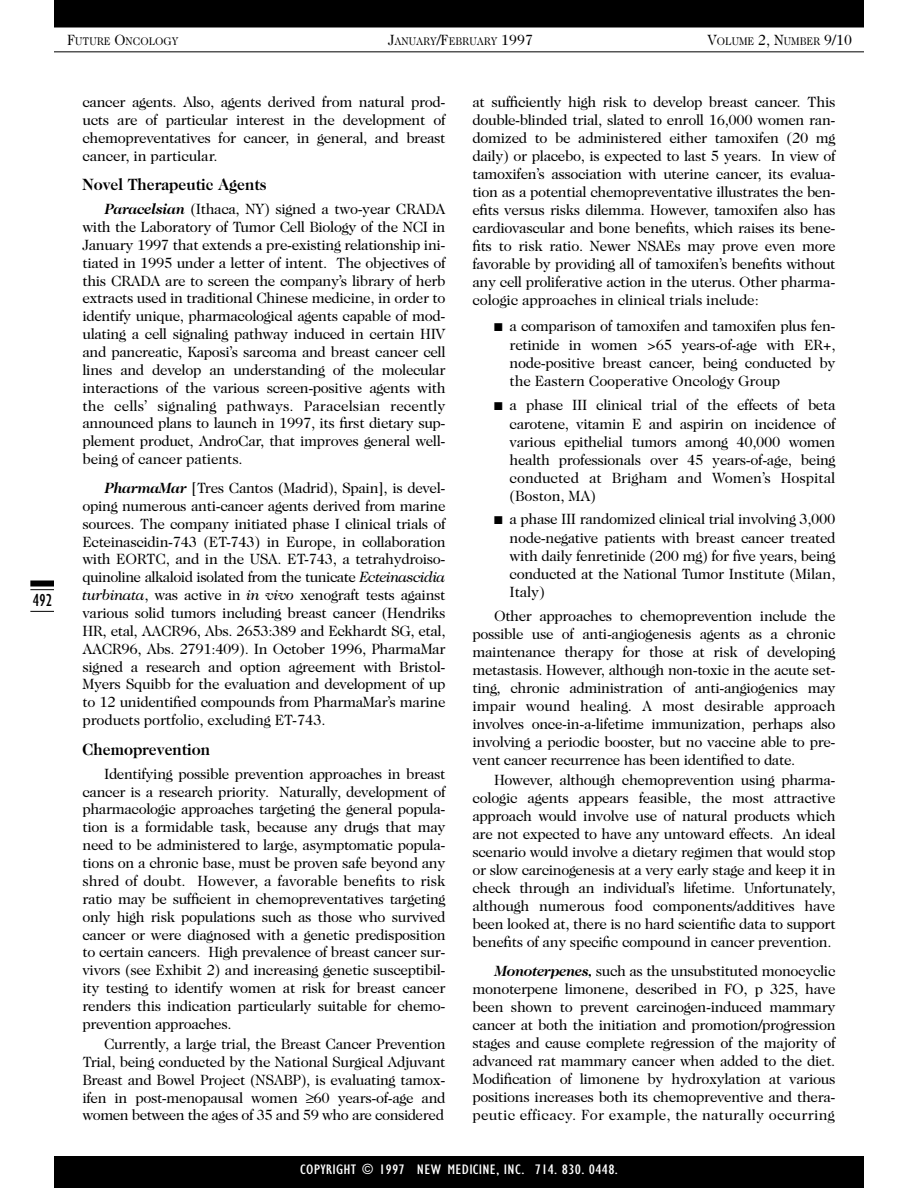
<style>
.page{position:relative;width:918px;height:1188px;background:#fff}
.page>*{position:absolute;margin:0;border:0;box-sizing:border-box;transform-origin:0 0}
.t1{font:condensed 18px "Gill Sans";color:#000}
.t2{font:700 16.5px "Caslon Two Twenty Four";color:#000;scale:.95 1}
.t3{font:15px/17.9px "Caslon Two Twenty Four";letter-spacing:-.02em;color:#000;text-align:justify}
.t4{font:condensed 14.25px "Gill Sans";letter-spacing:.015em;color:#fff;scale:1.2 1}
.t5{font:11.25px "Caslon Two Twenty Four";color:#000;scale:.95 1}
.s1{font-size:15px}
.s2{font-weight:700;font-style:italic}
.s3{font-style:italic}
</style>
<div class="page">
<div style="left:54px;top:1156px;width:810px;height:32px;background:#000"></div>
<div style="left:54px;top:0;width:810px;height:28px;background:#000"></div>
<hr style="left:54px;top:51px;width:810px;height:1px;background:#000">
<div style="left:30px;top:580px;width:24px;height:6px;background:#000"></div>
<svg style="left:30px;top:589px;width:24px;height:1px"></svg>
<svg style="left:30px;top:611px;width:24px;height:1px"></svg>
<p class="t5" style="left:67px;top:37px;width:119px"><span class="s1">F</span>UTURE <span class="s1">O</span>NCOLOGY</p>
<p class="t5" style="left:388px;top:37px;width:154px"><span class="s1">J</span>ANUARY<span class="s1">/F</span>EBRUARY <span class="s1">1997</span></p>
<p class="t5" style="left:707px;top:37px;width:154px"><span class="s1">V</span>OLUME <span class="s1">2, N</span>UMBER <span class="s1">9/10</span></p>
<p class="t1" style="left:33px;top:594px;width:21px">492</p>
<p class="t3" style="left:82px;top:94px;width:365px">cancer agents. Also, agents derived from natural prod&shy;ucts are of particular interest in the development of chemopreventatives for cancer, in general, and breast cancer, in particular.</p>
<p class="t2" style="left:82px;top:178px;width:195px">Novel Therapeutic Agents</p>
<p class="t3" style="left:82px;top:201px;width:365px;text-indent:22px"><span class="s2">Paracelsian</span> (Ithaca, NY) signed a two-year CRADA with the Laboratory of Tumor Cell Biology of the NCI in January 1997 that extends a pre-existing relationship ini&shy;tiated in 1995 under a letter of intent. The objectives of this CRADA are to screen the company’s library of herb extracts used in traditional Chinese medicine, in order to identify unique, pharmacological agents capable of mod&shy;ulating a cell signaling pathway induced in certain HIV and pancreatic, Kaposi’s sarcoma and breast cancer cell lines and develop an understanding of the molecular interactions of the various screen-positive agents with the cells’ signaling pathways. Paracelsian recently announced plans to launch in 1997, its first dietary sup&shy;plement product, AndroCar, that improves general well&shy;being of cancer patients.</p>
<p class="t3" style="left:82px;top:480px;width:365px;text-indent:22px"><span class="s2">PharmaMar</span> [Tres Cantos (Madrid), Spain], is devel&shy;oping numerous anti-cancer agents derived from marine sources. The company initiated phase I clinical trials of Ecteinascidin-743 (ET-743) in Europe, in collaboration with EORTC, and in the USA. ET-743, a tetrahydroiso&shy;quinoline alkaloid isolated from the tunicate <span class="s3">Ecteinascidia turbinata</span>, was active in <span class="s3">in vivo</span> xenograft tests against various solid tumors including breast cancer (Hendriks HR, etal, AACR96, Abs. 2653:389 and Eckhardt SG, etal, AACR96, Abs. 2791:409). In October 1996, PharmaMar signed a research and option agreement with Bristol-Myers Squibb for the evaluation and development of up to 12 unidentified compounds from PharmaMar’s marine products portfolio, excluding ET-743.</p>
<p class="t2" style="left:82px;top:743px;width:136px">Chemoprevention</p>
<p class="t3" style="left:82px;top:766px;width:365px;text-indent:22px">Identifying possible prevention approaches in breast cancer is a research priority. Naturally, development of pharmacologic approaches targeting the general popula&shy;tion is a formidable task, because any drugs that may need to be administered to large, asymptomatic popula&shy;tions on a chronic base, must be proven safe beyond any shred of doubt. However, a favorable benefits to risk ratio may be sufficient in chemopreventatives targeting only high risk populations such as those who survived cancer or were diagnosed with a genetic predisposition to certain cancers. High prevalence of breast cancer sur&shy;vivors (see Exhibit 2) and increasing genetic susceptibil&shy;ity testing to identify women at risk for breast cancer renders this indication particularly suitable for chemo&shy;prevention approaches.</p>
<p class="t3" style="left:82px;top:1036px;width:365px;text-indent:22px">Currently, a large trial, the Breast Cancer Prevention Trial, being conducted by the National Surgical Adjuvant Breast and Bowel Project (NSABP), is evaluating tamox&shy;ifen in post-menopausal women ≥60 years-of-age and women between the ages of 35 and 59 who are considered</p>
<p class="t3" style="left:472px;top:94px;width:365px">at sufficiently high risk to develop breast cancer. This double-blinded trial, slated to enroll 16,000 women ran&shy;domized to be administered either tamoxifen (20 mg daily) or placebo, is expected to last 5 years. In view of tamoxifen’s association with uterine cancer, its evalua&shy;tion as a potential chemopreventative illustrates the ben&shy;efits versus risks dilemma. However, tamoxifen also has cardiovascular and bone benefits, which raises its bene&shy;fits to risk ratio. Newer NSAEs may prove even more favorable by providing all of tamoxifen’s benefits without any cell proliferative action in the uterus. Other pharma&shy;cologic approaches in clinical trials include:</p>
<p class="t3" style="left:510px;top:318px;width:327px;line-height:18.3px;text-indent:-16px">■ a comparison of tamoxifen and tamoxifen plus fen&shy;retinide in women &gt;65 years-of-age with ER+, node-positive breast cancer, being conducted by the Eastern Cooperative Oncology Group</p>
<p class="t3" style="left:510px;top:397px;width:327px;text-indent:-16px">■ a phase III clinical trial of the effects of beta carotene, vitamin E and aspirin on incidence of various epithelial tumors among 40,000 women health professionals over 45 years-of-age, being conducted at Brigham and Women’s Hospital (Boston, MA)</p>
<p class="t3" style="left:510px;top:511px;width:327px;line-height:18.3px;text-indent:-16px">■ a phase III randomized clinical trial involving 3,000 node-negative patients with breast cancer treated with daily fenretinide (200 mg) for five years, being conducted at the National Tumor Institute (Milan, Italy)</p>
<p class="t3" style="left:472px;top:608px;width:365px;text-indent:22px">Other approaches to chemoprevention include the possible use of anti-angiogenesis agents as a chronic maintenance therapy for those at risk of developing metastasis. However, although non-toxic in the acute set&shy;ting, chronic administration of anti-angiogenics may impair wound healing. A most desirable approach involves once-in-a-lifetime immunization, perhaps also involving a periodic booster, but no vaccine able to pre&shy;vent cancer recurrence has been identified to date.</p>
<p class="t3" style="left:472px;top:772px;width:365px;text-indent:22px">However, although chemoprevention using pharma&shy;cologic agents appears feasible, the most attractive approach would involve use of natural products which are not expected to have any untoward effects. An ideal scenario would involve a dietary regimen that would stop or slow carcinogenesis at a very early stage and keep it in check through an individual’s lifetime. Unfortunately, although numerous food components/additives have been looked at, there is no hard scientific data to support benefits of any specific compound in cancer prevention.</p>
<p class="t3" style="left:472px;top:963px;width:365px;text-indent:22px"><span class="s2">Monoterpenes,</span> such as the unsubstituted monocyclic monoterpene limonene, described in FO, p 325, have been shown to prevent carcinogen-induced mammary cancer at both the initiation and promotion/progression stages and cause complete regression of the majority of advanced rat mammary cancer when added to the diet.<br>Modification of limonene by hydroxylation at various positions increases both its chemopreventive and thera&shy;peutic efficacy. For example, the naturally occurring</p>
<p class="t4" style="left:300px;top:1165px;width:266px">COPYRIGHT © 1997 NEW MEDICINE, INC. 714. 830. 0448.</p>
</div>
